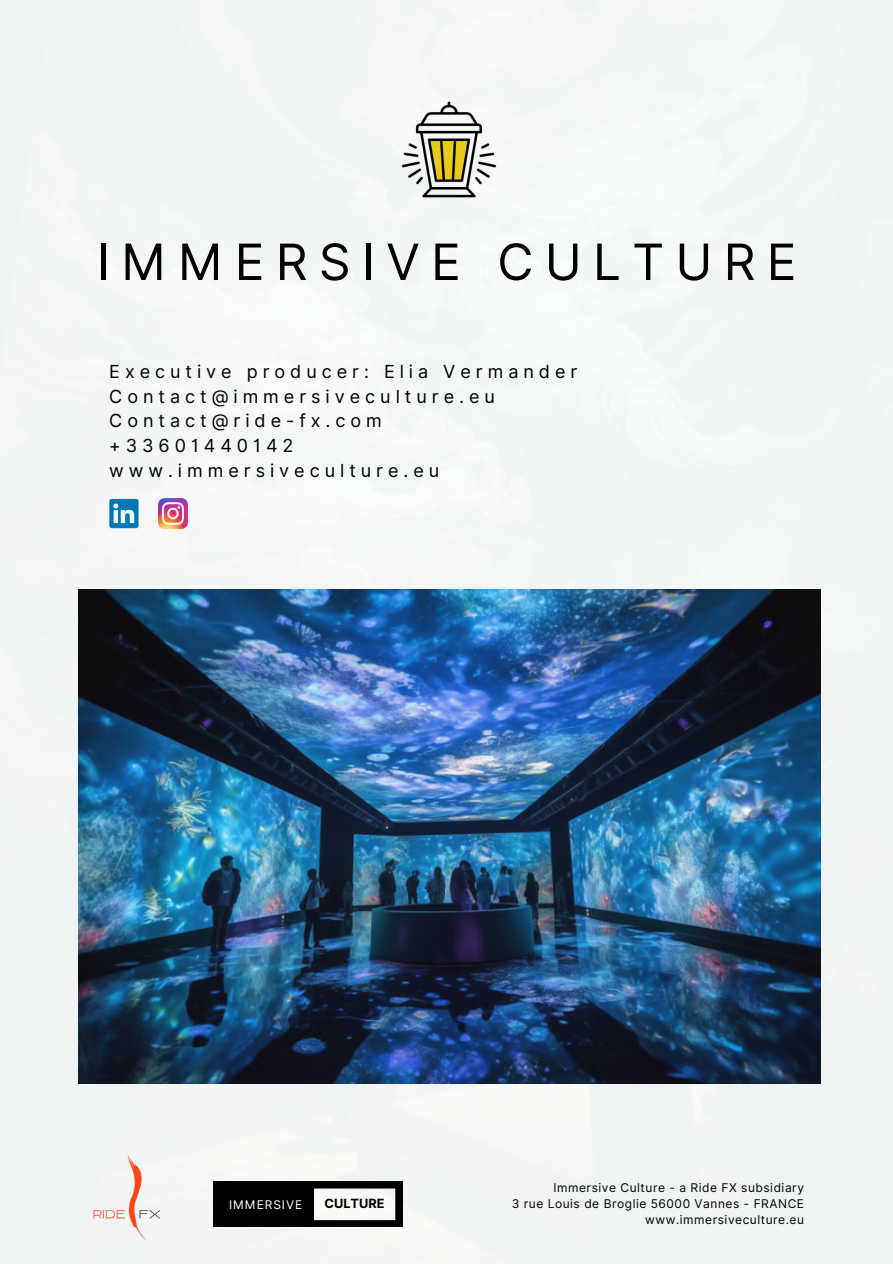
<style>
.page{position:relative;width:893px;height:1264px;background:#fff}
.page>*{position:absolute;margin:0;border:0;box-sizing:border-box;transform-origin:0 0}
.t1{font:49.95px "Inter";letter-spacing:.22em;color:#000}
.t2{font:18px/24.8px "Inter";letter-spacing:.275em;color:#000}
.t3{font:700 12.75px "Inter";color:#000}
.t4{font:12px/16px "Inter";letter-spacing:.045em;color:#000;text-align:right}
.t5{font:12px "Inter";letter-spacing:.075em;color:#fff}
</style>
<div class="page">
<div style="left:0;top:0;width:892px;height:1263px;background:#f2f5f4"></div>
<img style="left:388px;top:89px;width:121px;height:121px">
<img style="left:79px;top:589px;width:741px;height:494px">
<svg style="left:109px;top:499px;width:29px;height:29px"></svg>
<img style="left:159px;top:499px;width:29px;height:29px">
<svg style="left:213px;top:1181px;width:189px;height:45px"></svg>
<div style="left:218px;top:1185px;width:95px;height:37px;background:#000"></div>
<img style="left:79px;top:1145px;width:101px;height:102px">
<h1 class="t1" style="left:97px;top:232px;width:701px">IMMERSIVE CULTURE</h1>
<p class="t2" style="left:109px;top:359px;width:469px">Executive producer: Elia Vermander<br>Contact@immersiveculture.eu<br>Contact@ride-fx.com<br>+33601440142 www.immersiveculture.eu</p>
<p class="t5" style="left:229px;top:1196px;width:75px">IMMERSIVE</p>
<p class="t3" style="left:324px;top:1196px;width:61px">CULTURE</p>
<p class="t4" style="left:511px;top:1179px;width:294px">Immersive Culture - a Ride FX subsidiary<br>3 rue Louis de Broglie 56000 Vannes - FRANCE www.immersiveculture.eu</p>
</div>
